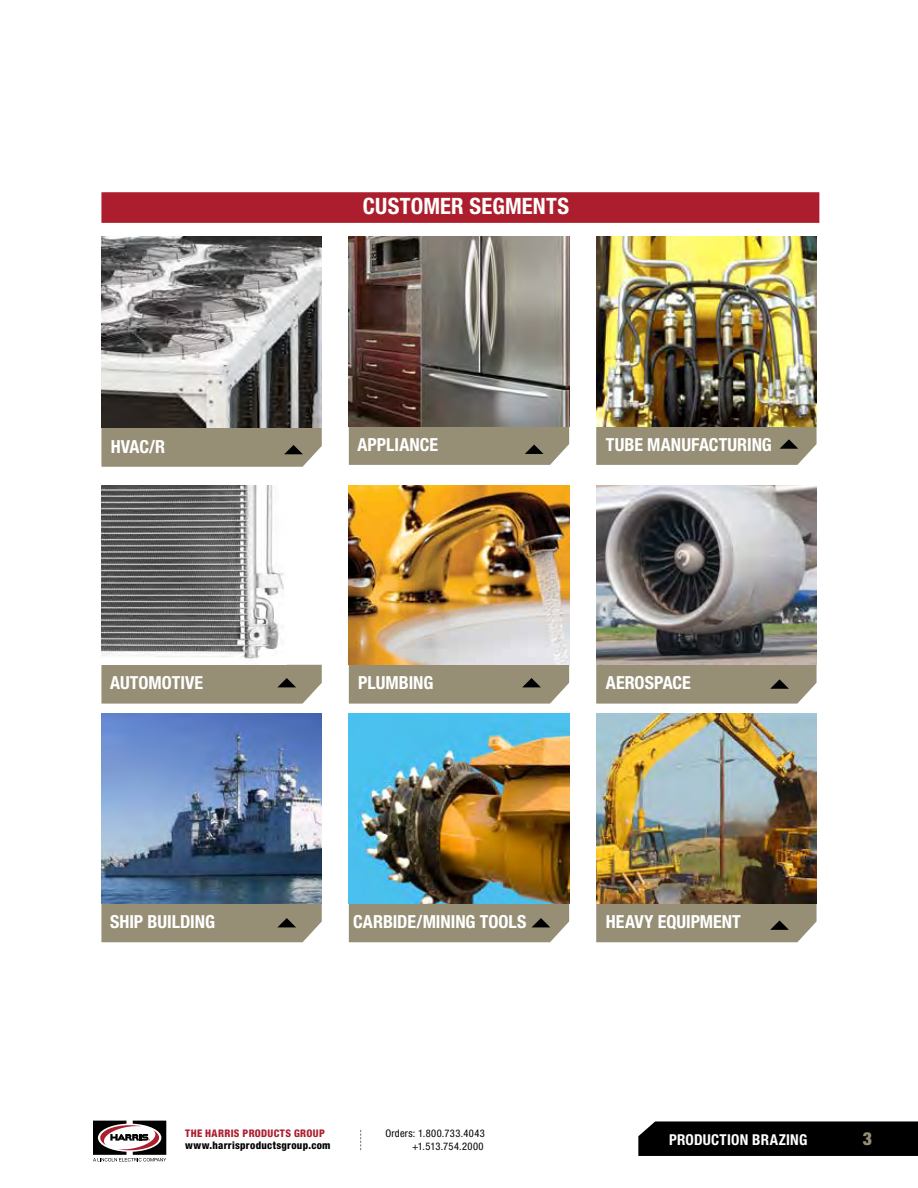
<style>
.page{position:relative;width:918px;height:1188px;background:#fff}
.page>*{position:absolute;margin:0;border:0;box-sizing:border-box;transform-origin:0 0}
.t1{font:700 condensed 22.5px "Helvetica Neue LT Std";letter-spacing:.01em;color:#fffffe}
.t2{font:700 condensed 18px "Helvetica Neue LT Std";color:#fff}
.t3{font:900 condensed 18px "Helvetica Neue LT Std";color:#968f76}
.t4{font:700 condensed 15px "Helvetica Neue LT Std";letter-spacing:.015em;color:#fff}
.t5{font:condensed 10.5px/12.6px "Helvetica Neue LT Std";letter-spacing:.035em;color:#000;text-align:right}
.t6{font:800 condensed 10.5px "Helvetica Neue LT Std";letter-spacing:.025em;color:#000}
.t7{font:800 condensed 10.5px "Helvetica Neue LT Std";letter-spacing:.03em;color:#ac1e2d}
</style>
<div class="page">
<svg style="left:638px;top:1121px;width:280px;height:35px;background:#070707"></svg>
<svg style="left:93px;top:1121px;width:73px;height:40px"></svg>
<svg style="left:360px;top:1130px;width:1px;height:20px"></svg>
<img style="left:349px;top:486px;width:220px;height:179px">
<img style="left:596px;top:236px;width:221px;height:190px">
<img style="left:101px;top:714px;width:221px;height:189px">
<img style="left:349px;top:236px;width:220px;height:190px">
<img style="left:349px;top:714px;width:220px;height:189px">
<img style="left:596px;top:486px;width:221px;height:179px">
<img style="left:101px;top:236px;width:221px;height:192px">
<img style="left:596px;top:714px;width:221px;height:189px">
<img style="left:101px;top:486px;width:183px;height:173px">
<div style="left:101px;top:665px;width:221px;height:39px;background:#968f76"></div>
<div style="left:349px;top:665px;width:220px;height:39px;background:#968f76"></div>
<svg style="left:596px;top:426px;width:221px;height:39px;background:#968f76"></svg>
<div style="left:101px;top:903px;width:221px;height:39px;background:#968f76"></div>
<div style="left:349px;top:903px;width:220px;height:39px;background:#968f76"></div>
<div style="left:596px;top:665px;width:221px;height:39px;background:#968f76"></div>
<svg style="left:349px;top:426px;width:220px;height:39px;background:#958e77"></svg>
<svg style="left:101px;top:428px;width:221px;height:39px;background:#979179"></svg>
<div style="left:596px;top:903px;width:221px;height:39px;background:#968f76"></div>
<div style="left:101px;top:192px;width:718px;height:31px;background:#ac1e2d"></div>
<p class="t2" style="left:111px;top:435px;width:56px">HVAC/R</p>
<p class="t2" style="left:110px;top:672px;width:95px">AUTOMOTIVE</p>
<p class="t1" style="left:363px;top:193px;width:208px">CUSTOMER SEGMENTS</p>
<p class="t2" style="left:357px;top:433px;width:82px">APPLIANCE</p>
<p class="t2" style="left:606px;top:433px;width:168px">TUBE MANUFACTURING</p>
<p class="t2" style="left:358px;top:672px;width:77px">PLUMBING</p>
<p class="t2" style="left:606px;top:672px;width:86px">AEROSPACE</p>
<p class="t2" style="left:110px;top:911px;width:106px">SHIP BUILDING</p>
<p class="t2" style="left:353px;top:911px;width:175px">CARBIDE/MINING TOOLS</p>
<p class="t2" style="left:606px;top:911px;width:137px">HEAVY EQUIPMENT</p>
<p class="t7" style="left:185px;top:1126px;width:141px">THE HARRIS PRODUCTS GROUP</p>
<p class="t6" style="left:185px;top:1139px;width:147px">www.harrisproductsgroup.com</p>
<p class="t5" style="left:385px;top:1127px;width:101px">Orders: 1.800.733.4043 +1.513.754.2000</p>
<p class="t4" style="left:669px;top:1130px;width:140px">PRODUCTION BRAZING</p>
<p class="t3" style="left:863px;top:1128px;width:11px">3</p>
</div>
